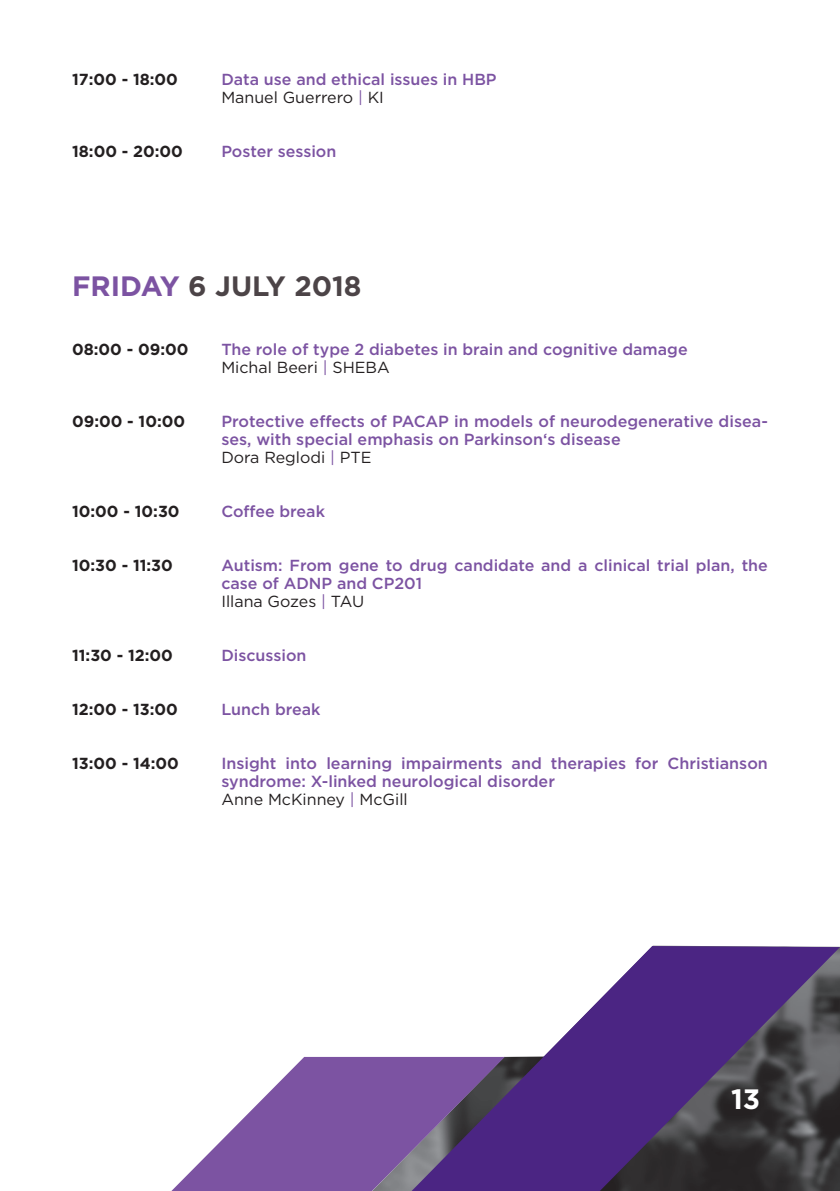
<style>
.page{position:relative;width:840px;height:1191px;background:#fff}
.page>*{position:absolute;margin:0;border:0;box-sizing:border-box;transform-origin:0 0}
.t1{font:700 28px "Gotham";color:#4c4447}
.t2{font:700 28px "Gotham";color:#fff}
.t3{font:500 16px/18px "Gotham";color:#7c53a2}
.t4{font:700 16px "Gotham";color:#231f20}
.s1{font-weight:400;color:#231f20}
.s2{font-weight:400}
.s3{color:#7c53a2}
</style>
<div class="page">
<svg style="left:171px;top:1057px;width:240px;height:134px;fill:#7c53a2"></svg>
<svg style="left:411px;top:946px;width:428px;height:245px"></svg>
<p class="t4" style="left:72px;top:68px;width:107px">17:00 - 18:00</p>
<p class="t4" style="left:72px;top:140px;width:112px">18:00 - 20:00</p>
<p class="t3" style="left:221px;top:70px;width:277px">Data use and ethical issues in HBP<br><span class="s1">Manuel Guerrero</span> <span class="s2">|</span> <span class="s1">KI</span></p>
<p class="t3" style="left:221px;top:142px;width:116px">Poster session</p>
<h1 class="t1" style="left:72px;top:268px;width:291px"><span class="s3">FRIDAY</span> 6 JULY 2018</h1>
<p class="t4" style="left:72px;top:339px;width:118px">08:00 - 09:00</p>
<p class="t3" style="left:221px;top:340px;width:467px">The role of type 2 diabetes in brain and cognitive damage<br><span class="s1">Michal Beeri</span> <span class="s2">|</span> <span class="s1">SHEBA</span></p>
<p class="t4" style="left:72px;top:411px;width:115px">09:00 - 10:00</p>
<p class="t4" style="left:72px;top:501px;width:109px">10:00 - 10:30</p>
<p class="t3" style="left:221px;top:412px;width:547px">Protective effects of PACAP in models of neurodegenerative disea&shy;ses, with special emphasis on Parkinson‘s disease<br><span class="s1">Dora Reglodi</span> <span class="s2">|</span> <span class="s1">PTE</span></p>
<p class="t3" style="left:221px;top:502px;width:105px">Coffee break</p>
<p class="t4" style="left:72px;top:555px;width:102px">10:30 - 11:30</p>
<p class="t3" style="left:221px;top:556px;width:547px">Autism: From gene to drug candidate and a clinical trial plan, the case of ADNP and CP201<br><span class="s1">Illana Gozes</span> <span class="s2">|</span> <span class="s1">TAU</span></p>
<p class="t4" style="left:72px;top:645px;width:102px">11:30 - 12:00</p>
<p class="t3" style="left:221px;top:646px;width:87px">Discussion</p>
<p class="t4" style="left:72px;top:699px;width:107px">12:00 - 13:00</p>
<p class="t3" style="left:221px;top:700px;width:101px">Lunch break</p>
<p class="t4" style="left:72px;top:753px;width:108px">13:00 - 14:00</p>
<p class="t3" style="left:221px;top:754px;width:547px">Insight into learning impairments and therapies for Christianson syndrome: X-linked neurological disorder<br><span class="s1">Anne McKinney</span> <span class="s2">|</span> <span class="s1">McGill</span></p>
<h1 class="t2" style="left:730px;top:1080px;width:31px">13</h1>
</div>
